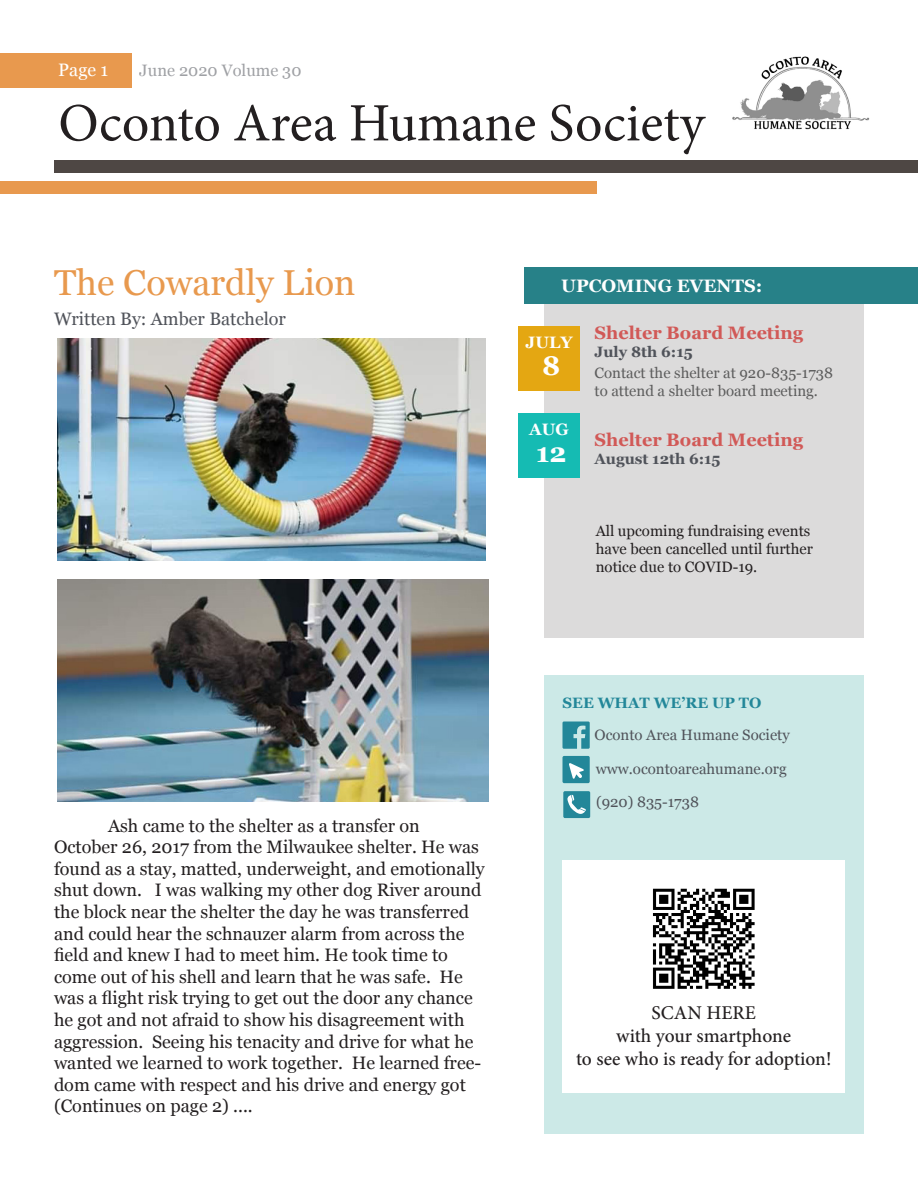
<style>
.page{position:relative;width:918px;height:1188px;background:#fff}
.page>*{position:absolute;margin:0;border:0;box-sizing:border-box;transform-origin:0 0}
.t1{font:54px "Minion Pro";color:#231f20}
.t2{font:36px "Georgia";color:#e8994e}
.t3{font:700 27px "Georgia";color:#fff}
.t4{font:500 19.5px "Minion Pro";color:#231f20}
.t5{font:18px/21.6px "Georgia";color:#231f20}
.t6{font:700 18px "Georgia";color:#d15957}
.t7{font:18px "Georgia";color:#50535a}
.t8{font:700 18px "Georgia";color:#fff}
.t9{font:18px "Georgia";color:#fff}
.t10{font:16.5px "Georgia";color:#50535a}
.t11{font:700 16.5px "Georgia";color:#fff}
.t12{font:15px/18px "Georgia";color:#231f20}
.t13{font:15px "Georgia";color:#50535a}
.t14{font:15px "Georgia";color:#5d5d5d}
.t15{font:700 15px "Georgia";color:#50535a}
.t16{font:700 15px "Georgia";color:#238799}
.s1{font-size:18px;color:#fff}
</style>
<div class="page">
<div style="left:544px;top:675px;width:320px;height:459px;background:#cce9e7"></div>
<div style="left:544px;top:304px;width:320px;height:333px;background:#dcdbdb"></div>
<div style="left:525px;top:267px;width:393px;height:37px;background:#278188"></div>
<div style="left:0;top:181px;width:596px;height:13px;background:#e8994e"></div>
<div style="left:0;top:53px;width:132px;height:35px;background:#e8994e"></div>
<div style="left:54px;top:160px;width:864px;height:13px;background:#4e4744"></div>
<img style="left:732px;top:56px;width:138px;height:73px">
<img style="left:57px;top:338px;width:429px;height:223px">
<img style="left:57px;top:579px;width:432px;height:222px">
<svg style="left:562px;top:722px;width:28px;height:27px"></svg>
<div style="left:563px;top:791px;width:27px;height:27px;background:#238799;border-radius:2px"></div>
<svg style="left:567px;top:795px;width:19px;height:19px"></svg>
<div style="left:562px;top:756px;width:28px;height:27px;background:#238799;border-radius:2px"></div>
<svg style="left:569px;top:763px;width:15px;height:16px"></svg>
<div style="left:562px;top:861px;width:283px;height:232px;background:#fff"></div>
<img style="left:652px;top:888px;width:103px;height:101px">
<div style="left:518px;top:326px;width:62px;height:65px;background:#e4a712"></div>
<div style="left:518px;top:413px;width:62px;height:65px;background:#15bbb3"></div>
<p class="t9" style="left:58px;top:56px;width:51px">Page 1</p>
<p class="t10" style="left:139px;top:58px;width:202px">June 2020 Volume 30<span class="s1">2017</span></p>
<p class="t1" style="left:58px;top:87px;width:648px">Oconto Area Humane Society</p>
<p class="t2" style="left:54px;top:256px;width:303px">The Cowardly Lion</p>
<p class="t7" style="left:54px;top:306px;width:233px">Written By: Amber Batchelor</p>
<p class="t8" style="left:561px;top:272px;width:203px">UPCOMING EVENTS:</p>
<p class="t11" style="left:526px;top:330px;width:48px">JULY</p>
<p class="t3" style="left:542px;top:345px;width:20px">8</p>
<p class="t11" style="left:529px;top:417px;width:41px">AUG</p>
<p class="t3" style="left:536px;top:432px;width:32px">12</p>
<p class="t6" style="left:595px;top:320px;width:210px">Shelter Board Meeting</p>
<p class="t15" style="left:595px;top:341px;width:100px">July 8th 6:15</p>
<p class="t14" style="left:595px;top:362px;width:240px">Contact the shelter at 920-835-1738</p>
<p class="t14" style="left:595px;top:380px;width:225px">to attend a shelter board meeting.</p>
<p class="t6" style="left:595px;top:427px;width:210px">Shelter Board Meeting</p>
<p class="t15" style="left:595px;top:448px;width:128px">August 12th 6:15</p>
<p class="t12" style="left:596px;top:521px;width:219px">All upcoming fundraising events have been cancelled until further notice due to COVID-19.</p>
<p class="t5" style="left:108px;top:814px;width:313px">Ash came to the shelter as a transfer on</p>
<p class="t5" style="left:54px;top:835px;width:432px">October 26, 2017 from the Milwaukee shelter. He was found as a stay, matted, underweight, and emotionally shut down. I was walking my other dog River around the block near the shelter the day he was transferred and could hear the schnauzer alarm from across the field and knew I had to meet him. He took time to come out of his shell and learn that he was safe. He was a flight risk trying to get out the door any chance he got and not afraid to show his disagreement with aggression. Seeing his tenacity and drive for what he wanted we learned to work together. He learned free&shy;dom came with respect and his drive and energy got</p>
<p class="t5" style="left:54px;top:1095px;width:200px">(Continues on page 2) ....</p>
<p class="t16" style="left:562px;top:691px;width:200px">SEE WHAT WE’RE UP TO</p>
<p class="t13" style="left:595px;top:724px;width:197px">Oconto Area Humane Society</p>
<p class="t13" style="left:596px;top:758px;width:192px">www.ocontoareahumane.org</p>
<p class="t13" style="left:596px;top:791px;width:104px">(920) 835-1738</p>
<p class="t4" style="left:652px;top:999px;width:106px">SCAN HERE</p>
<p class="t4" style="left:616px;top:1023px;width:176px">with your smartphone</p>
<p class="t4" style="left:576px;top:1046px;width:257px">to see who is ready for adoption!</p>
</div>
